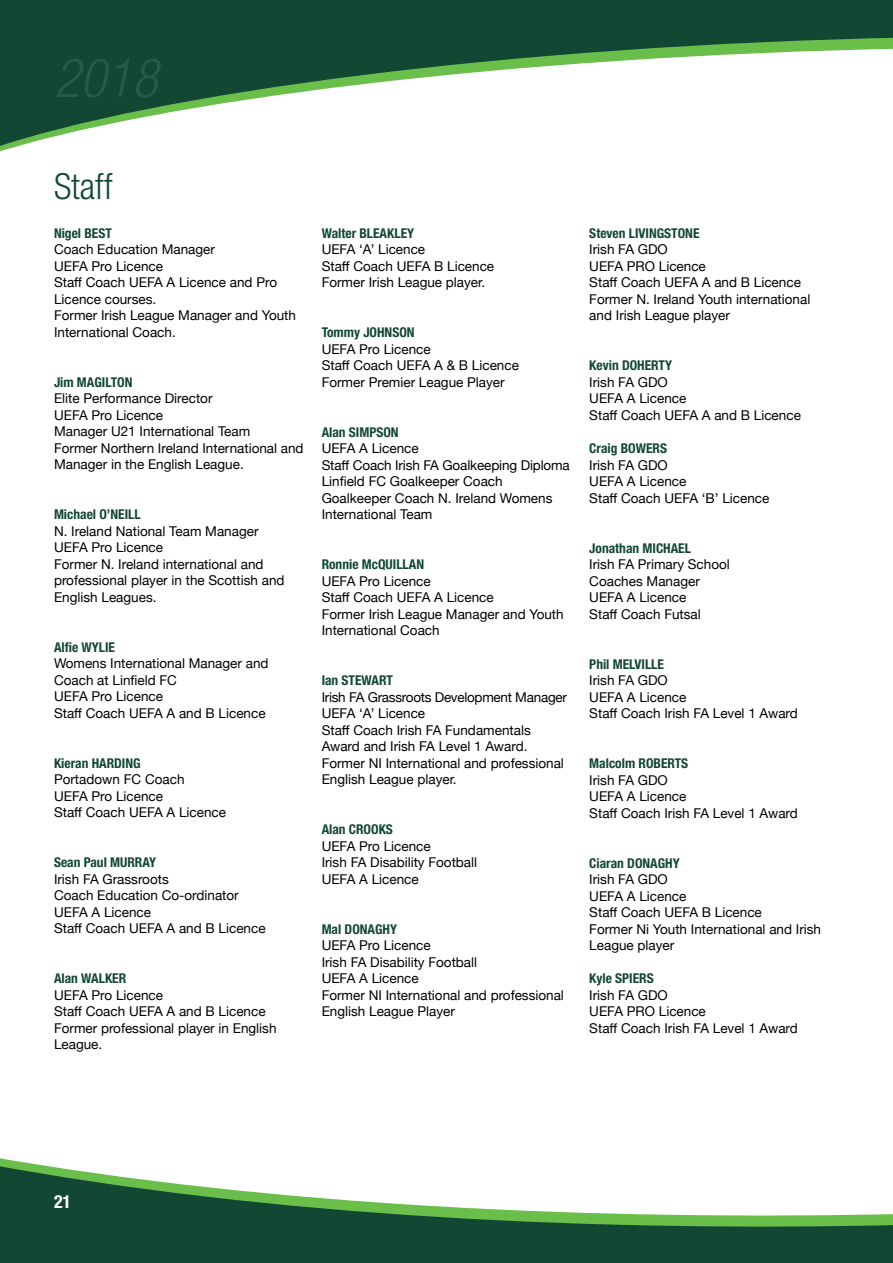
<style>
.page{position:relative;width:893px;height:1263px;background:#fff}
.page>*{position:absolute;margin:0;border:0;box-sizing:border-box;transform-origin:0 0}
.t1{font:italic 300 condensed 54px "Helvetica Neue";color:#295948}
.t2{font:300 condensed 36px "Helvetica Neue";color:#124734}
.t3{font:700 condensed 18px "Helvetica Neue";color:#fff}
.t4{font:13.5px/16.5px "Helvetica Neue";color:#000}
.t5{font:700 condensed 13.5px "Helvetica Neue";color:#124734}
</style>
<div class="page">
<svg style="left:0;top:1164px;width:893px;height:99px;fill:#124734"></svg>
<svg style="left:0;top:0;width:893px;height:150px"></svg>
<h1 class="t1" style="left:54px;top:47px;width:105px">2018</h1>
<h2 class="t2" style="left:54px;top:165px;width:60px">Staff</h2>
<p class="t5" style="left:54px;top:225px;width:59px">Nigel BEST</p>
<p class="t4" style="left:54px;top:242px;width:244px">Coach Education Manager<br>UEFA Pro Licence<br>Staff Coach UEFA A Licence and Pro<br>Licence courses.<br>Former Irish League Manager and Youth<br>International Coach.</p>
<p class="t5" style="left:54px;top:374px;width:80px">Jim MAGILTON</p>
<p class="t4" style="left:54px;top:391px;width:251px">Elite Performance Director<br>UEFA Pro Licence<br>Manager U21 International Team<br>Former Northern Ireland International and<br>Manager in the English League.</p>
<p class="t5" style="left:54px;top:506px;width:88px">Michael O’NEILL</p>
<p class="t4" style="left:54px;top:523px;width:232px">N. Ireland National Team Manager<br>UEFA Pro Licence<br>Former N. Ireland international and professional player in the Scottish and<br>English Leagues.</p>
<p class="t5" style="left:54px;top:639px;width:62px">Alfie WYLIE</p>
<p class="t4" style="left:54px;top:656px;width:216px">Womens International Manager and<br>Coach at Linfield FC<br>UEFA Pro Licence<br>Staff Coach UEFA A and B Licence</p>
<p class="t5" style="left:54px;top:755px;width:88px">Kieran HARDING</p>
<p class="t4" style="left:54px;top:772px;width:174px">Portadown FC Coach<br>UEFA Pro Licence<br>Staff Coach UEFA A Licence</p>
<p class="t5" style="left:54px;top:854px;width:104px">Sean Paul MURRAY</p>
<p class="t4" style="left:54px;top:871px;width:213px">Irish FA Grassroots<br>Coach Education Co-ordinator<br>UEFA A Licence<br>Staff Coach UEFA A and B Licence</p>
<p class="t5" style="left:54px;top:970px;width:74px">Alan WALKER</p>
<p class="t4" style="left:54px;top:987px;width:224px">UEFA Pro Licence<br>Staff Coach UEFA A and B Licence<br>Former professional player in English<br>League.</p>
<p class="t5" style="left:322px;top:225px;width:94px">Walter BLEAKLEY</p>
<p class="t4" style="left:322px;top:242px;width:174px">UEFA ‘A’ Licence<br>Staff Coach UEFA B Licence<br>Former Irish League player.</p>
<p class="t5" style="left:322px;top:324px;width:94px">Tommy JOHNSON</p>
<p class="t4" style="left:322px;top:341px;width:199px">UEFA Pro Licence<br>Staff Coach UEFA A &amp; B Licence<br>Former Premier League Player</p>
<p class="t5" style="left:322px;top:424px;width:78px">Alan SIMPSON</p>
<p class="t4" style="left:322px;top:441px;width:250px">UEFA A Licence<br>Staff Coach Irish FA Goalkeeping Diploma<br>Linfield FC Goalkeeper Coach<br>Goalkeeper Coach N. Ireland Womens<br>International Team</p>
<p class="t5" style="left:322px;top:556px;width:104px">Ronnie McQUILLAN</p>
<p class="t4" style="left:322px;top:573px;width:244px">UEFA Pro Licence<br>Staff Coach UEFA A Licence<br>Former Irish League Manager and Youth<br>International Coach</p>
<p class="t5" style="left:322px;top:672px;width:73px">Ian STEWART</p>
<p class="t4" style="left:322px;top:689px;width:247px">Irish FA Grassroots Development Manager<br>UEFA ‘A’ Licence<br>Staff Coach Irish FA Fundamentals<br>Award and Irish FA Level 1 Award.<br>Former NI International and professional<br>English League player.</p>
<p class="t5" style="left:322px;top:821px;width:73px">Alan CROOKS</p>
<p class="t4" style="left:322px;top:838px;width:157px">UEFA Pro Licence<br>Irish FA Disability Football<br>UEFA A Licence</p>
<p class="t5" style="left:322px;top:921px;width:77px">Mal DONAGHY</p>
<p class="t4" style="left:322px;top:938px;width:244px">UEFA Pro Licence<br>Irish FA Disability Football<br>UEFA A Licence<br>Former NI International and professional<br>English League Player</p>
<p class="t5" style="left:589px;top:225px;width:112px">Steven LIVINGSTONE</p>
<p class="t4" style="left:589px;top:242px;width:223px">Irish FA GDO<br>UEFA PRO Licence<br>Staff Coach UEFA A and B Licence<br>Former N. Ireland Youth international and Irish League player</p>
<p class="t5" style="left:589px;top:357px;width:84px">Kevin DOHERTY</p>
<p class="t4" style="left:589px;top:374px;width:213px">Irish FA GDO<br>UEFA A Licence<br>Staff Coach UEFA A and B Licence</p>
<p class="t5" style="left:589px;top:440px;width:79px">Craig BOWERS</p>
<p class="t4" style="left:589px;top:457px;width:182px">Irish FA GDO<br>UEFA A Licence<br>Staff Coach UEFA ‘B’ Licence</p>
<p class="t5" style="left:589px;top:540px;width:103px">Jonathan MICHAEL</p>
<p class="t4" style="left:589px;top:557px;width:142px">Irish FA Primary School<br>Coaches Manager<br>UEFA A Licence<br>Staff Coach Futsal</p>
<p class="t5" style="left:589px;top:656px;width:76px">Phil MELVILLE</p>
<p class="t4" style="left:589px;top:673px;width:210px">Irish FA GDO<br>UEFA A Licence<br>Staff Coach Irish FA Level 1 Award</p>
<p class="t5" style="left:589px;top:755px;width:100px">Malcolm ROBERTS</p>
<p class="t4" style="left:589px;top:772px;width:210px">Irish FA GDO<br>UEFA A Licence<br>Staff Coach Irish FA Level 1 Award</p>
<p class="t5" style="left:589px;top:854px;width:92px">Ciaran DONAGHY</p>
<p class="t4" style="left:589px;top:872px;width:233px">Irish FA GDO<br>UEFA A Licence<br>Staff Coach UEFA B Licence<br>Former Ni Youth International and Irish<br>League player</p>
<p class="t5" style="left:589px;top:970px;width:66px">Kyle SPIERS</p>
<p class="t4" style="left:589px;top:987px;width:210px">Irish FA GDO<br>UEFA PRO Licence<br>Staff Coach Irish FA Level 1 Award</p>
<h3 class="t3" style="left:54px;top:1191px;width:19px">21</h3>
</div>
